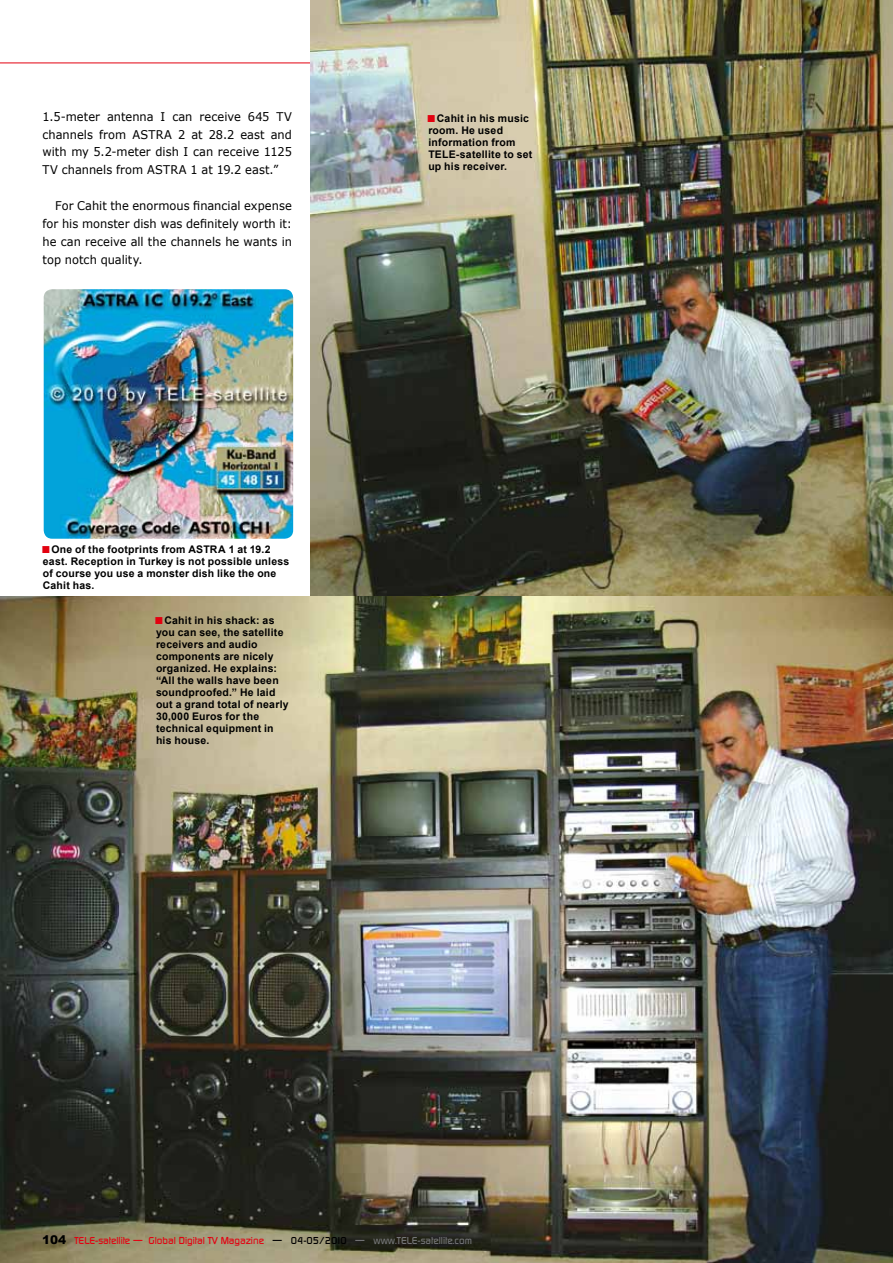
<style>
.page{position:relative;width:893px;height:1263px;background:#fff}
.page>*{position:absolute;margin:0;border:0;box-sizing:border-box;transform-origin:0 0}
.t1{font:15px "Arial";color:#e30110}
.t2{font:12px/17.9px "Verdana";letter-spacing:.005em;color:#000;text-align:justify;scale:.95 1}
.t3{font:700 10.5px/12px "Arial";letter-spacing:.02em;color:#000}
.t4{font:500 9.75px "Digital";color:#e30110}
.s1{font-family:"Arial";font-weight:900;font-size:12px;color:#000}
.s2{color:#000}
.s3{color:#757678}
</style>
<div class="page">
<hr style="left:0;top:63px;width:881px;height:1px;background:#e30110">
<img style="left:311px;top:0;width:582px;height:596px">
<img style="left:0;top:596px;width:893px;height:667px">
<img style="left:44px;top:289px;width:249px;height:250px">
<img style="left:860px;top:57px;width:33px;height:119px">
<p class="t2" style="left:43px;top:107px;width:264px">1.5-meter antenna I can receive 645 TV channels from ASTRA 2 at 28.2 east and with my 5.2-meter dish I can receive 1125<br>TV channels from ASTRA 1 at 19.2 east.”</p>
<p class="t2" style="left:43px;top:197px;width:264px;text-indent:13px">For Cahit the enormous financial expense for his monster dish was definitely worth it: he can receive all the channels he wants in top notch quality.</p>
<p class="t3" style="left:43px;top:543px;width:248px;text-indent:9px">One of the footprints from ASTRA 1 at 19.2 east. Reception in Turkey is not possible unless of course you use a monster dish like the one Cahit has.</p>
<h1 class="t1" style="left:41px;top:538px;width:11px">■</h1>
<p class="t3" style="left:156px;top:614px;width:134px;text-indent:9px">Cahit in his shack: as you can see, the satellite receivers and audio components are nicely organized. He explains: “All the walls have been soundproofed.” He laid out a grand total of nearly<br>30,000 Euros for the technical equipment in his house.</p>
<h1 class="t1" style="left:154px;top:609px;width:11px">■</h1>
<p class="t3" style="left:428px;top:113px;width:106px;text-indent:9px">Cahit in his music room. He used information from<br>TELE-satellite to set up his receiver.</p>
<h1 class="t1" style="left:427px;top:107px;width:11px">■</h1>
<p class="t4" style="left:42px;top:1235px;width:431px"><span class="s1">104</span> TELE-satellite — Global Digital TV Magazine <span class="s2">— 04-05/2010</span> <span class="s3">— www.TELE-satellite.com</span></p>
</div>
